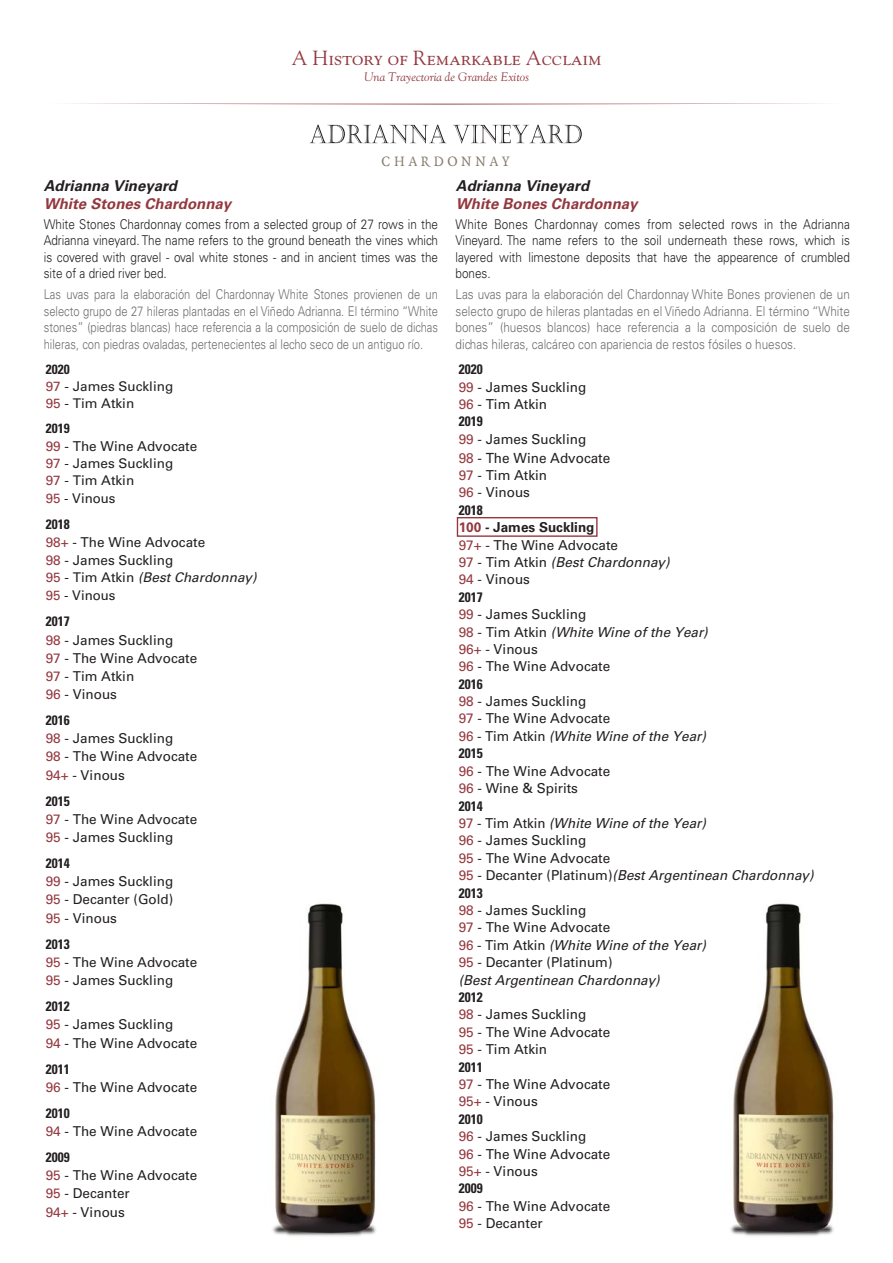
<style>
.page{position:relative;width:893px;height:1263px;background:#fff}
.page>*{position:absolute;margin:0;border:0;box-sizing:border-box;transform-origin:0 0}
.t1{font:20.4px "Goudy SC";color:#93383f}
.t2{font:italic 700 15px "Univers";color:#93383f}
.t3{font:italic 700 15px "Univers";color:#231f20}
.t4{font:14.7px "Quadraat Small Caps";letter-spacing:.25em;color:#887d6d}
.t5{font:13.95px "Univers";color:#231f20}
.t6{font:13.65px/17.4px "Univers";color:#231f20}
.t7{font:300 13.5px/16.5px "Univers";color:#231f20;text-align:justify;scale:.87 1}
.t8{font:300 13.5px/16.5px "Univers";color:#6c6d70;text-align:justify;scale:.83 1}
.t9{font:300 13.5px/16.5px "Univers";color:#6c6d70;text-align:justify;scale:.87 1}
.t10{font:13.35px/17px "Univers";color:#231f20}
.t11{font:700 condensed 13.35px "Univers";color:#231f20}
.t12{font:12.3px "Goudy Italic Os F";color:#93383f}
.s1{font-weight:700;font-stretch:condensed}
.s2{color:#93383f}
.s3{font-style:italic}
.s4{font-weight:700;color:#93383f}
.s5{font-weight:700}
</style>
<div class="page">
<div style="left:457px;top:517px;width:141px;height:20px;border:1px solid #93383f"></div>
<svg style="left:222px;top:104px;width:449px;height:1px"></svg>
<svg style="left:309px;top:125px;width:138px;height:19px"></svg>
<svg style="left:453px;top:125px;width:129px;height:19px"></svg>
<img style="left:275px;top:903px;width:101px;height:269px">
<img style="left:733px;top:903px;width:101px;height:269px">
<img style="left:272px;top:1172px;width:104px;height:64px">
<img style="left:730px;top:1172px;width:104px;height:64px">
<h1 class="t1" style="left:292px;top:46px;width:311px">A History of Remarkable Acclaim</h1>
<p class="t12" style="left:364px;top:69px;width:167px">Una Trayectoria de Grandes Exitos</p>
<p class="t3" style="left:44px;top:177px;width:135px">Adrianna Vineyard</p>
<p class="t2" style="left:44px;top:195px;width:189px">White Stones Chardonnay</p>
<p class="t4" style="left:381px;top:154px;width:130px">CHARDONNAY</p>
<p class="t3" style="left:456px;top:177px;width:135px">Adrianna Vineyard</p>
<p class="t2" style="left:456px;top:195px;width:183px">White Bones Chardonnay</p>
<p class="t7" style="left:44px;top:216px;width:455px">White Stones Chardonnay comes from a selected group of 27 rows in the Adrianna vineyard. The name refers to the ground beneath the vines which is covered with gravel - oval white stones - and in ancient times was the site of a dried river bed.</p>
<p class="t8" style="left:44px;top:286px;width:477px">Las uvas para la elaboración del Chardonnay White Stones provienen de un selecto grupo de 27 hileras plantadas en el Viñedo Adrianna. El término “White stones” (piedras blancas) hace referencia a la composición de suelo de dichas hileras, con piedras ovaladas, pertenecientes al lecho seco de un antiguo río.</p>
<p class="t10" style="left:46px;top:361px;width:129px"><span class="s1">2020<br></span><span class="s2">97</span> - James Suckling<br><span class="s2">95</span> - Tim Atkin</p>
<p class="t11" style="left:46px;top:420px;width:25px">2019</p>
<p class="t6" style="left:46px;top:438px;width:153px"><span class="s2">99</span> - The Wine Advocate</p>
<p class="t10" style="left:46px;top:455px;width:129px;line-height:17.4px"><span class="s2">97</span> - James Suckling<br><span class="s2">97</span> - Tim Atkin<br><span class="s2">95</span> - Vinous</p>
<p class="t6" style="left:46px;top:515px;width:161px;line-height:18.1px"><span class="s1">2018<br></span><span class="s2">98+</span> - The Wine Advocate<br><span class="s2">98</span> - James Suckling</p>
<p class="t10" style="left:46px;top:569px;width:212px;line-height:17.9px"><span class="s2">95</span> - Tim Atkin <span class="s3">(Best Chardonnay)<br></span><span class="s2">95</span> - Vinous</p>
<p class="t6" style="left:46px;top:612px;width:153px;line-height:18.1px"><span class="s1">2017<br></span><span class="s2">98</span> - James Suckling<br><span class="s2">97</span> - The Wine Advocate<br><span class="s2">97</span> - Tim Atkin<br><span class="s2">96</span> - Vinous</p>
<p class="t6" style="left:46px;top:711px;width:153px;line-height:18.1px"><span class="s1">2016<br></span><span class="s2">98</span> - James Suckling<br><span class="s2">98</span> - The Wine Advocate<br><span class="s2">94+</span> - Vinous</p>
<p class="t6" style="left:46px;top:792px;width:153px;line-height:18.1px"><span class="s1">2015<br></span><span class="s2">97</span> - The Wine Advocate<br><span class="s2">95</span> - James Suckling</p>
<p class="t6" style="left:46px;top:854px;width:129px;line-height:18.1px"><span class="s1">2014<br></span><span class="s2">99</span> - James Suckling<br><span class="s2">95</span> - Decanter (Gold)<br><span class="s2">95</span> - Vinous</p>
<p class="t6" style="left:46px;top:935px;width:153px;line-height:18.1px"><span class="s1">2013<br></span><span class="s2">95</span> - The Wine Advocate<br><span class="s2">95</span> - James Suckling</p>
<p class="t6" style="left:46px;top:997px;width:153px;line-height:18.1px"><span class="s1">2012<br></span><span class="s2">95</span> - James Suckling<br><span class="s2">94</span> - The Wine Advocate</p>
<p class="t6" style="left:46px;top:1060px;width:153px;line-height:18.1px"><span class="s1">2011<br></span><span class="s2">96</span> - The Wine Advocate</p>
<p class="t6" style="left:46px;top:1104px;width:153px;line-height:18.1px"><span class="s1">2010<br></span><span class="s2">94</span> - The Wine Advocate</p>
<p class="t6" style="left:46px;top:1148px;width:153px;line-height:18.1px"><span class="s1">2009<br></span><span class="s2">95</span> - The Wine Advocate<br><span class="s2">95</span> - Decanter<br><span class="s2">94+</span> - Vinous</p>
<p class="t7" style="left:455px;top:216px;width:455px">White Bones Chardonnay comes from selected rows in the Adrianna Vineyard. The name refers to the soil underneath these rows, which is layered with limestone deposits that have the appearence of crumbled bones.</p>
<p class="t9" style="left:455px;top:286px;width:455px">Las uvas para la elaboración del Chardonnay White Bones provienen de un selecto grupo de hileras plantadas en el Viñedo Adrianna. El término “White bones” (huesos blancos) hace referencia a la composición de suelo de dichas hileras, calcáreo con apariencia de restos fósiles o huesos.</p>
<p class="t6" style="left:459px;top:361px;width:129px"><span class="s1">2020<br></span><span class="s2">99</span> - James Suckling<br><span class="s2">96</span> - Tim Atkin<br><span class="s1">2019<br></span><span class="s2">99</span> - James Suckling</p>
<p class="t5" style="left:459px;top:449px;width:153px"><span class="s2">98</span> - The Wine Advocate</p>
<p class="t6" style="left:459px;top:466px;width:356px"><span class="s2">97</span> - Tim Atkin<br><span class="s2">96</span> - Vinous<br><span class="s1">2018<br></span><span class="s4">100</span> <span class="s5">- James Suckling<br></span><span class="s2">97+</span> - The Wine Advocate<br><span class="s2">97</span> - Tim Atkin <span class="s3">(Best Chardonnay)<br></span><span class="s2">94</span> - Vinous<br><span class="s1">2017<br></span><span class="s2">99</span> - James Suckling<br><span class="s2">98</span> - Tim Atkin <span class="s3">(White Wine of the Year)<br></span><span class="s2">96+</span> - Vinous<br><span class="s2">96</span> - The Wine Advocate<br><span class="s1">2016<br></span><span class="s2">98</span> - James Suckling<br><span class="s2">97</span> - The Wine Advocate<br><span class="s2">96</span> - Tim Atkin <span class="s3">(White Wine of the Year)<br></span><span class="s1">2015<br></span><span class="s2">96</span> - The Wine Advocate<br><span class="s2">96</span> - Wine &amp; Spirits<br><span class="s1">2014<br></span><span class="s2">97</span> - Tim Atkin <span class="s3">(White Wine of the Year)<br></span><span class="s2">96</span> - James Suckling<br><span class="s2">95</span> - The Wine Advocate<br><span class="s2">95</span> - Decanter (Platinum)<span class="s3">(Best Argentinean Chardonnay)<br></span><span class="s1">2013<br></span><span class="s2">98</span> - James Suckling<br><span class="s2">97</span> - The Wine Advocate<br><span class="s2">96</span> - Tim Atkin <span class="s3">(White Wine of the Year)<br></span><span class="s2">95</span> - Decanter (Platinum)<br><span class="s3">(Best Argentinean Chardonnay)</span></p>
<p class="t6" style="left:459px;top:988px;width:153px"><span class="s1">2012<br></span><span class="s2">98</span> - James Suckling<br><span class="s2">95</span> - The Wine Advocate<br><span class="s2">95</span> - Tim Atkin<br><span class="s1">2011<br></span><span class="s2">97</span> - The Wine Advocate<br><span class="s2">95+</span> - Vinous<br><span class="s1">2010<br></span><span class="s2">96</span> - James Suckling<br><span class="s2">96</span> - The Wine Advocate<br><span class="s2">95+</span> - Vinous<br><span class="s1">2009<br></span><span class="s2">96</span> - The Wine Advocate<br><span class="s2">95</span> - Decanter</p>
</div>
